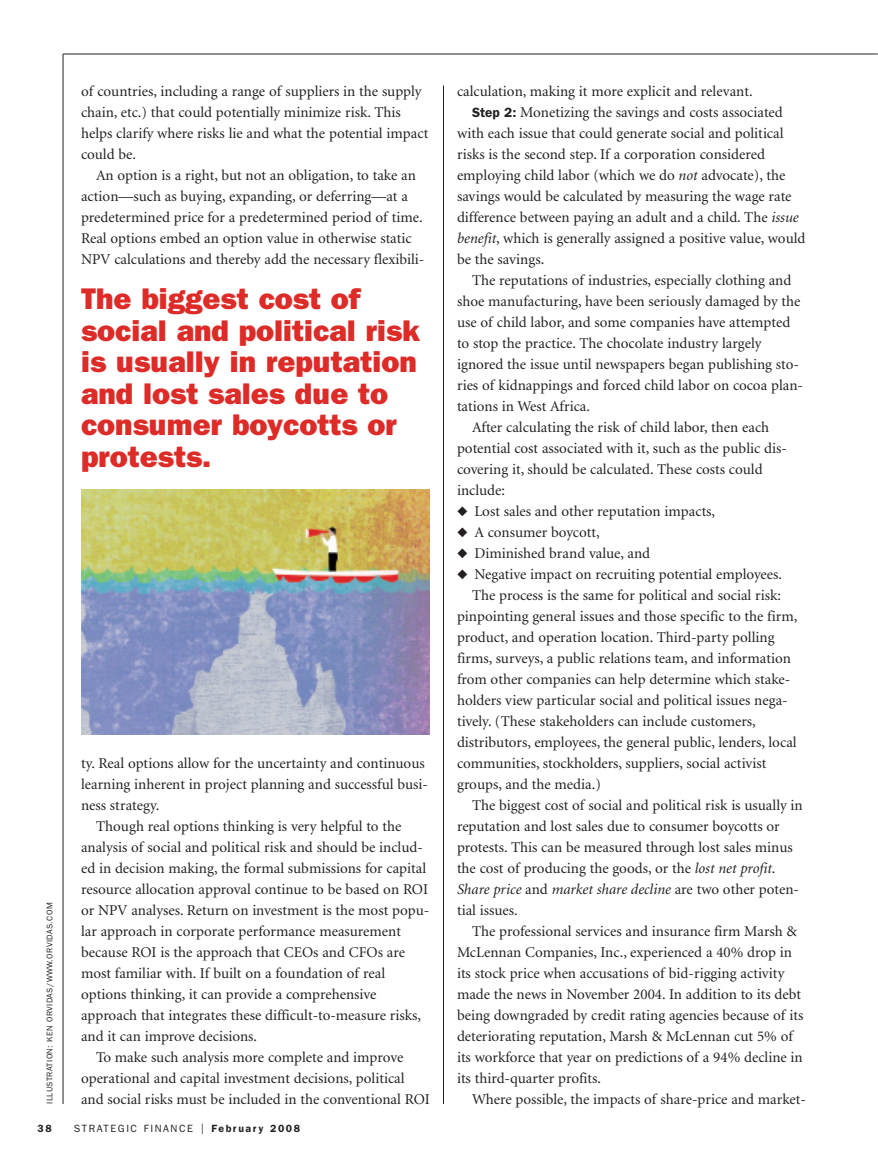
<style>
.page{position:relative;width:878px;height:1161px;background:#fff}
.page>*{position:absolute;margin:0;border:0;box-sizing:border-box;transform-origin:0 0}
.t1{font:800 30px/31.5px "Franklin Gothic";color:#dd2b27}
.t2{font:15px/21px "Minion";color:#231f20}
.t3{font:italic 15px "Minion";color:#231f20}
.t4{font:10.5px "Franklin Gothic";letter-spacing:.15em;color:#231f20}
.t5{font:600 10.5px "Franklin Gothic";color:#231f20}
.t6{font:8.25px "Franklin Gothic";letter-spacing:.05em;color:#231f20}
.s1{font-size:15px}
.s2{font-weight:600}
.s3{font-family:"Franklin Gothic";font-weight:600;font-size:13.5px}
.s4{font-style:italic}
.s5{font-style:normal}
</style>
<div class="page">
<hr style="left:63px;top:54px;width:814px;height:1px;background:#231f20">
<hr style="left:63px;top:54px;width:1px;height:1050px;background:#231f20">
<hr style="left:443px;top:86px;width:1px;height:1018px;background:#231f20">
<img style="left:81px;top:490px;width:349px;height:245px">
<p class="t2" style="left:81px;top:82px;width:349px">of countries, including a range of suppliers in the supply chain, etc.) that could potentially minimize risk. This helps clarify where risks lie and what the potential impact could be.</p>
<p class="t2" style="left:81px;top:166px;width:345px;text-indent:15px">An option is a right, but not an obligation, to take an action—such as buying, expanding, or deferring—at a predetermined price for a predetermined period of time.<br>Real options embed an option value in otherwise static NPV calculations and thereby add the necessary flexibili-</p>
<h1 class="t1" style="left:81px;top:286px;width:340px">The biggest cost of social and political risk is usually in reputation and lost sales due to consumer boycotts or protests.</h1>
<p class="t6" style="left:47px;top:1104px;width:203px;rotate:-90deg">ILLUSTRATION: KEN ORVIDAS/WWW.ORVIDAS.COM</p>
<p class="t2" style="left:81px;top:754px;width:345px">ty. Real options allow for the uncertainty and continuous</p>
<p class="t2" style="left:81px;top:775px;width:348px">learning inherent in project planning and successful busi-</p>
<p class="t2" style="left:81px;top:796px;width:80px">ness strategy.</p>
<p class="t2" style="left:96px;top:817px;width:307px">Though real options thinking is very helpful to the</p>
<p class="t2" style="left:81px;top:838px;width:343px">analysis of social and political risk and should be includ-</p>
<p class="t2" style="left:81px;top:859px;width:346px">ed in decision making, the formal submissions for capital</p>
<p class="t2" style="left:81px;top:880px;width:348px">resource allocation approval continue to be based on ROI</p>
<p class="t2" style="left:81px;top:901px;width:350px">or NPV analyses. Return on investment is the most popu-</p>
<p class="t2" style="left:81px;top:922px;width:321px">lar approach in corporate performance measurement</p>
<p class="t2" style="left:81px;top:943px;width:325px">because ROI is the approach that CEOs and CFOs are</p>
<p class="t2" style="left:81px;top:964px;width:305px">most familiar with. If built on a foundation of real</p>
<p class="t2" style="left:81px;top:985px;width:297px">options thinking, it can provide a comprehensive</p>
<p class="t2" style="left:81px;top:1006px;width:341px">approach that integrates these difficult-to-measure risks,</p>
<p class="t2" style="left:81px;top:1027px;width:178px">and it can improve decisions.</p>
<p class="t2" style="left:96px;top:1048px;width:309px">To make such analysis more complete and improve</p>
<p class="t2" style="left:81px;top:1069px;width:325px">operational and capital investment decisions, political</p>
<p class="t2" style="left:81px;top:1090px;width:350px">and social risks must be included in the conventional ROI</p>
<p class="t5" style="left:38px;top:1125px;width:16px">38</p>
<p class="t4" style="left:74px;top:1125px;width:228px">STRATEGIC FINANCE <span class="s1">I</span> <span class="s2">February 2008</span></p>
<p class="t2" style="left:457px;top:82px;width:297px">calculation, making it more explicit and relevant.</p>
<p class="t2" style="left:472px;top:103px;width:312px"><span class="s3">Step 2:</span> Monetizing the savings and costs associated</p>
<p class="t2" style="left:457px;top:124px;width:328px">with each issue that could generate social and political</p>
<p class="t2" style="left:457px;top:145px;width:309px">risks is the second step. If a corporation considered</p>
<p class="t2" style="left:457px;top:166px;width:330px">employing child labor (which we do <span class="s4">not</span> advocate), the</p>
<p class="t2" style="left:457px;top:187px;width:336px">savings would be calculated by measuring the wage rate</p>
<p class="t2" style="left:457px;top:208px;width:343px">difference between paying an adult and a child. The <span class="s4">issue</span></p>
<p class="t2" style="left:457px;top:229px;width:350px"><span class="s4">benefit</span>, which is generally assigned a positive value, would</p>
<p class="t2" style="left:457px;top:250px;width:89px">be the savings.</p>
<p class="t2" style="left:472px;top:271px;width:321px">The reputations of industries, especially clothing and</p>
<p class="t2" style="left:457px;top:292px;width:345px">shoe manufacturing, have been seriously damaged by the</p>
<p class="t2" style="left:457px;top:313px;width:335px">use of child labor, and some companies have attempted</p>
<p class="t2" style="left:457px;top:334px;width:306px">to stop the practice. The chocolate industry largely</p>
<p class="t2" style="left:457px;top:355px;width:343px">ignored the issue until newspapers began publishing sto-</p>
<p class="t2" style="left:457px;top:376px;width:347px">ries of kidnappings and forced child labor on cocoa plan-</p>
<p class="t2" style="left:457px;top:397px;width:135px">tations in West Africa.</p>
<p class="t2" style="left:472px;top:418px;width:298px">After calculating the risk of child labor, then each</p>
<p class="t2" style="left:457px;top:439px;width:331px">potential cost associated with it, such as the public dis-</p>
<p class="t2" style="left:457px;top:460px;width:307px">covering it, should be calculated. These costs could</p>
<p class="t2" style="left:457px;top:481px;width:49px">include:</p>
<p class="t2" style="left:457px;top:502px;width:260px">◆ Lost sales and other reputation impacts,</p>
<p class="t2" style="left:457px;top:523px;width:144px">◆ A consumer boycott,</p>
<p class="t2" style="left:457px;top:544px;width:195px">◆ Diminished brand value, and</p>
<p class="t2" style="left:457px;top:565px;width:326px">◆ Negative impact on recruiting potential employees.</p>
<p class="t2" style="left:472px;top:586px;width:310px">The process is the same for political and social risk:</p>
<p class="t2" style="left:457px;top:607px;width:342px">pinpointing general issues and those specific to the firm,</p>
<p class="t2" style="left:457px;top:628px;width:319px">product, and operation location. Third-party polling</p>
<p class="t2" style="left:457px;top:649px;width:335px">firms, surveys, a public relations team, and information</p>
<p class="t2" style="left:457px;top:670px;width:335px">from other companies can help determine which stake-</p>
<p class="t2" style="left:457px;top:691px;width:332px">holders view particular social and political issues nega-</p>
<p class="t2" style="left:457px;top:712px;width:300px">tively. (These stakeholders can include customers,</p>
<p class="t2" style="left:457px;top:733px;width:341px">distributors, employees, the general public, lenders, local</p>
<p class="t2" style="left:457px;top:754px;width:311px">communities, stockholders, suppliers, social activist</p>
<p class="t2" style="left:457px;top:775px;width:145px">groups, and the media.)</p>
<p class="t2" style="left:472px;top:796px;width:332px">The biggest cost of social and political risk is usually in</p>
<p class="t2" style="left:457px;top:817px;width:324px">reputation and lost sales due to consumer boycotts or</p>
<p class="t2" style="left:457px;top:838px;width:337px">protests. This can be measured through lost sales minus</p>
<p class="t2" style="left:457px;top:859px;width:320px">the cost of producing the goods, or the <span class="s4">lost net profit</span>.</p>
<p class="t3" style="left:457px;top:883px;width:343px">Share price <span class="s5">and</span> market share decline <span class="s5">are two other poten-</span></p>
<p class="t2" style="left:457px;top:901px;width:62px">tial issues.</p>
<p class="t2" style="left:472px;top:922px;width:326px">The professional services and insurance firm Marsh &amp;</p>
<p class="t2" style="left:457px;top:943px;width:336px">McLennan Companies, Inc., experienced a 40% drop in</p>
<p class="t2" style="left:457px;top:964px;width:329px">its stock price when accusations of bid-rigging activity</p>
<p class="t2" style="left:457px;top:985px;width:345px">made the news in November 2004. In addition to its debt</p>
<p class="t2" style="left:457px;top:1006px;width:348px">being downgraded by credit rating agencies because of its</p>
<p class="t2" style="left:457px;top:1027px;width:337px">deteriorating reputation, Marsh &amp; McLennan cut 5% of</p>
<p class="t2" style="left:457px;top:1048px;width:347px">its workforce that year on predictions of a 94% decline in</p>
<p class="t2" style="left:457px;top:1069px;width:146px">its third-quarter profits.</p>
<p class="t2" style="left:472px;top:1090px;width:335px">Where possible, the impacts of share-price and market-</p>
</div>
